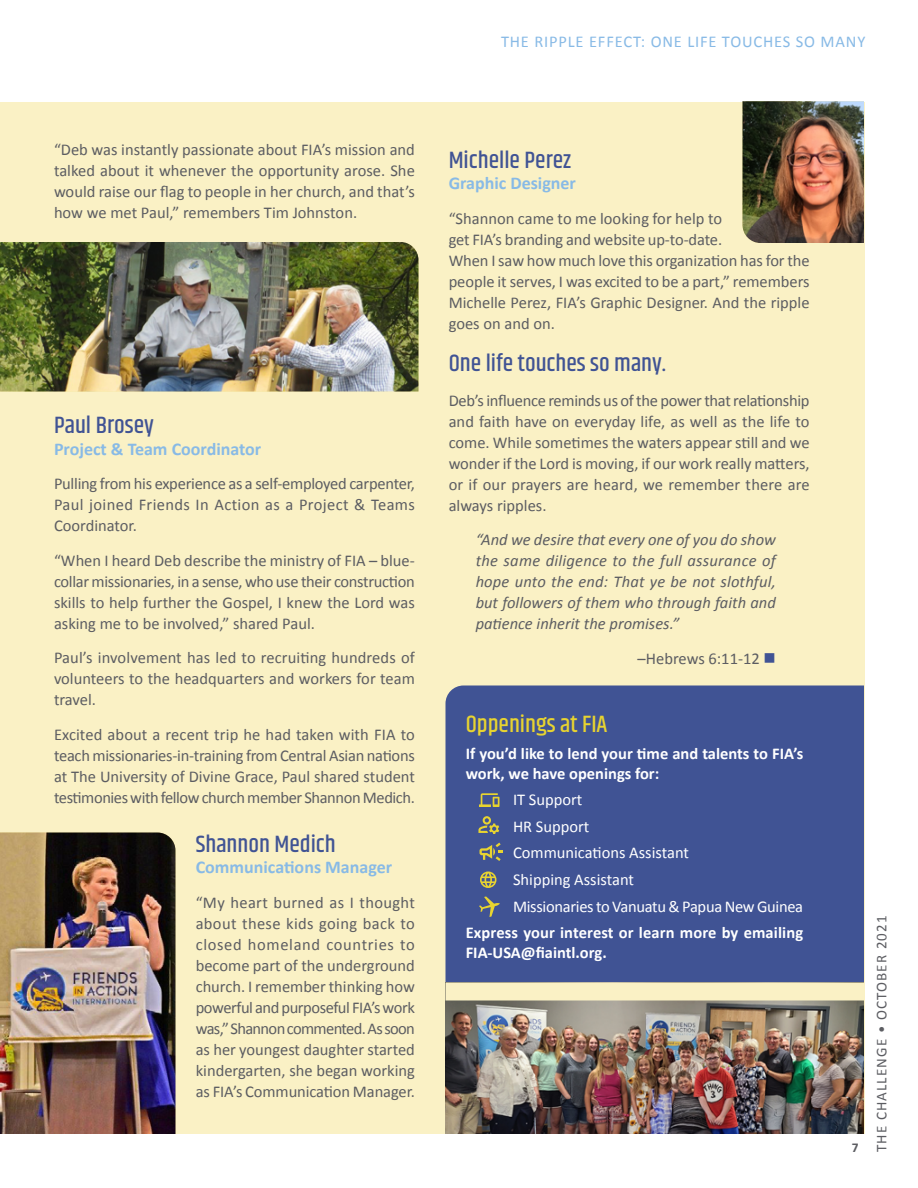
<style>
.page{position:relative;width:918px;height:1188px;background:#fff}
.page>*{position:absolute;margin:0;border:0;box-sizing:border-box;transform-origin:0 0}
.t1{font:500 24px "Khand";color:#405394}
.t2{font:500 24px "Khand";color:#e8d430}
.t3{font:700 18px "Calibri";color:#88bae6}
.t4{font:16.5px/21px "Calibri";color:#5c5d62;text-align:justify}
.t5{font:italic 16.5px/21px "Calibri";color:#5c5d62;text-align:justify}
.t6{font:700 16.5px/19.8px "Calibri";color:#fff}
.t7{font:16.5px/26.5px "Calibri";color:#fff}
.t8{font:16.5px "Calibri";letter-spacing:.05em;color:#88bae6}
.t9{font:15px "Calibri";letter-spacing:.075em;color:#5c5d62}
.t10{font:700 13.5px "Calibri";color:#5c5d62}
.s1{color:#405394}
</style>
<div class="page">
<div style="left:0;top:102px;width:865px;height:1032px;background:#faf1c5"></div>
<div style="left:446px;top:686px;width:418px;height:296px;background:#405394"></div>
<img style="left:0;top:242px;width:418px;height:150px">
<img style="left:0;top:832px;width:176px;height:302px">
<img style="left:742px;top:101px;width:122px;height:142px">
<img style="left:446px;top:1000px;width:418px;height:134px">
<svg style="left:478px;top:816px;width:21px;height:18px"></svg>
<svg style="left:480px;top:872px;width:16px;height:16px"></svg>
<svg style="left:480px;top:843px;width:22px;height:18px"></svg>
<svg style="left:479px;top:896px;width:21px;height:21px"></svg>
<svg style="left:479px;top:793px;width:21px;height:14px"></svg>
<p class="t8" style="left:501px;top:30px;width:366px">THE RIPPLE EFFECT: ONE LIFE TOUCHES SO MANY</p>
<p class="t4" style="left:54px;top:138px;width:362px">“Deb was instantly passionate about FIA’s mission and talked about it whenever the opportunity arose. She would raise our flag to people in her church, and that’s how we met Paul,” remembers Tim Johnston.</p>
<h1 class="t1" style="left:54px;top:410px;width:101px">Paul Brosey</h1>
<p class="t3" style="left:54px;top:436px;width:209px">Project &amp; Team Coordinator</p>
<p class="t4" style="left:54px;top:473px;width:362px">Pulling from his experience as a self-employed carpenter, Paul joined Friends In Action as a Project &amp; Teams Coordinator.</p>
<p class="t4" style="left:54px;top:549px;width:362px">“When I heard Deb describe the ministry of FIA – blue&shy;collar missionaries, in a sense, who use their construction skills to help further the Gospel, I knew the Lord was asking me to be involved,” shared Paul.</p>
<p class="t4" style="left:54px;top:647px;width:362px">Paul’s involvement has led to recruiting hundreds of volunteers to the headquarters and workers for team travel.</p>
<p class="t4" style="left:54px;top:723px;width:362px">Excited about a recent trip he had taken with FIA to teach missionaries-in-training from Central Asian nations at The University of Divine Grace, Paul shared student testimonies with fellow church member Shannon Medich.</p>
<h1 class="t1" style="left:196px;top:829px;width:142px">Shannon Medich</h1>
<p class="t3" style="left:196px;top:855px;width:198px">Communications Manager</p>
<p class="t4" style="left:196px;top:891px;width:221px">“My heart burned as I thought about these kids going back to closed homeland countries to become part of the underground church. I remember thinking how powerful and purposeful FIA’s work was,” Shannon commented. As soon as her youngest daughter started kindergarten, she began working as FIA’s Communication Manager.</p>
<h1 class="t1" style="left:449px;top:145px;width:124px">Michelle Perez</h1>
<p class="t3" style="left:449px;top:171px;width:129px">Graphic Designer</p>
<p class="t4" style="left:449px;top:207px;width:362px;text-align:left">“Shannon came to me looking for help to<br>get FIA’s branding and website up-to-date.<br>When I saw how much love this organization has for the people it serves, I was excited to be a part,” remembers Michelle Perez, FIA’s Graphic Designer. And the ripple goes on and on.</p>
<h1 class="t1" style="left:449px;top:348px;width:219px">One life touches so many.</h1>
<p class="t4" style="left:449px;top:389px;width:362px">Deb’s influence reminds us of the power that relationship and faith have on everyday life, as well as the life to come. While sometimes the waters appear still and we wonder if the Lord is moving, if our work really matters, or if our prayers are heard, we remember there are always ripples.</p>
<p class="t5" style="left:476px;top:528px;width:302px">“And we desire that every one of you do show the same diligence to the full assurance of hope unto the end: That ye be not slothful, but followers of them who through faith and patience inherit the promises.”</p>
<p class="t4" style="left:638px;top:647px;width:140px">–Hebrews 6:11-12 <span class="s1">■</span></p>
<h1 class="t2" style="left:466px;top:710px;width:143px">Oppenings at FIA</h1>
<p class="t6" style="left:466px;top:743px;width:339px">If you’d like to lend your time and talents to FIA’s work, we have openings for:</p>
<p class="t7" style="left:513px;top:786px;width:292px">IT Support<br>HR Support<br>Communications Assistant<br>Shipping Assistant<br>Missionaries to Vanuatu &amp; Papua New Guinea</p>
<p class="t6" style="left:466px;top:922px;width:339px">Express your interest or learn more by emailing<br>FIA-USA@fiaintl.org.</p>
<p class="t10" style="left:852px;top:1138px;width:8px">7</p>
<p class="t9" style="left:871px;top:1152px;width:238px;rotate:-90deg">THE CHALLENGE • OCTOBER 2021</p>
</div>
